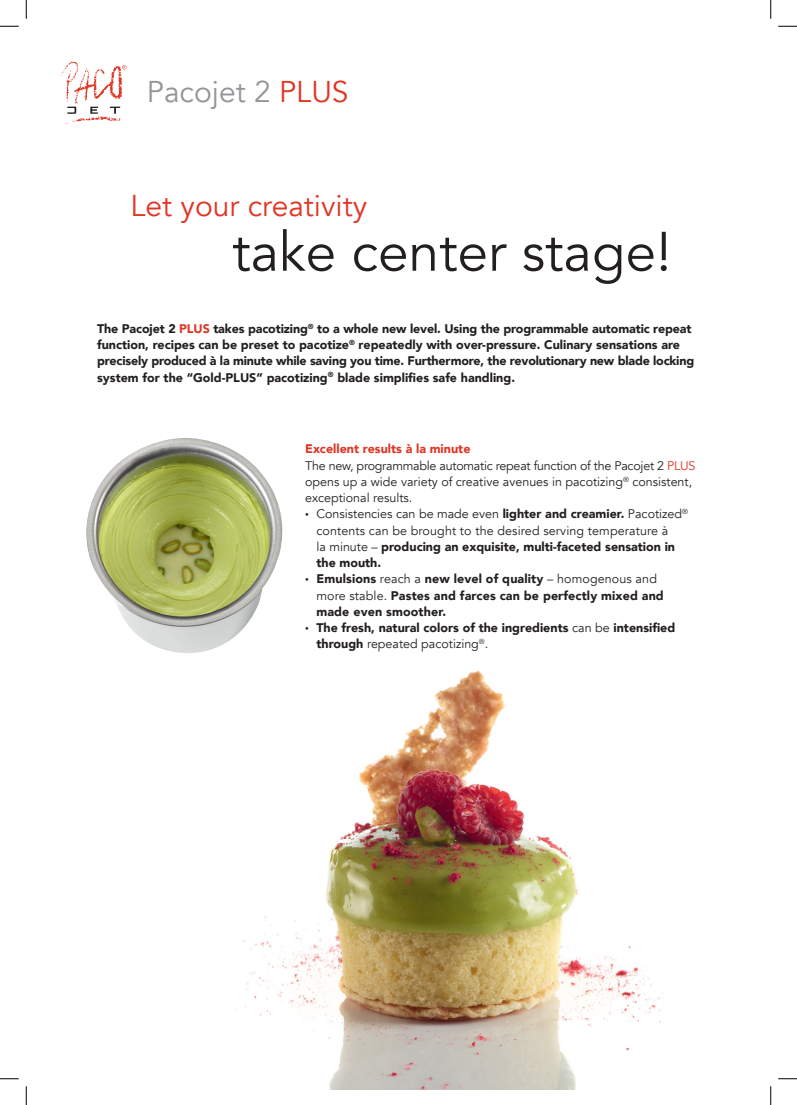
<style>
.page{position:relative;width:797px;height:1105px;background:#fff}
.page>*{position:absolute;margin:0;border:0;box-sizing:border-box;transform-origin:0 0}
.t1{font:55px "Avenir";color:#231f20}
.t2{font:30px "Avenir";color:#df3625}
.t3{font:30px "Avenir";color:#939598}
.t4{font:900 12.5px/16.2px "Avenir";color:#231f20}
.t5{font:12.5px "Avenir";color:#231f20}
.t6{font:12.5px "Avenir";letter-spacing:-.02em;color:#231f20}
.t7{font:900 12.5px "Avenir";color:#df3625}
.s1{color:#df3625}
.s2{font-size:7.5px}
.s3{font-weight:900}
.s4{font-weight:400}
.s5{font-weight:400;font-size:7.5px}
</style>
<div class="page">
<svg style="left:62px;top:62px;width:64px;height:62px"></svg>
<img style="left:86px;top:438px;width:197px;height:215px">
<img style="left:236px;top:670px;width:425px;height:419px">
<svg style="left:0;top:25px;width:19px;height:2px"></svg>
<svg style="left:778px;top:25px;width:19px;height:2px"></svg>
<svg style="left:0;top:1078px;width:19px;height:1px"></svg>
<svg style="left:778px;top:1078px;width:19px;height:1px"></svg>
<svg style="left:25px;top:0;width:2px;height:19px"></svg>
<svg style="left:25px;top:1086px;width:2px;height:19px"></svg>
<svg style="left:770px;top:0;width:1px;height:19px"></svg>
<svg style="left:770px;top:1086px;width:1px;height:19px"></svg>
<h2 class="t3" style="left:147px;top:79px;width:203px">Pacojet 2 <span class="s1">PLUS</span></h2>
<h2 class="t2" style="left:130px;top:193px;width:238px">Let your creativity</h2>
<h1 class="t1" style="left:232px;top:228px;width:440px">take center stage!</h1>
<p class="t4" style="left:97px;top:321px;width:598px">The Pacojet 2 <span class="s1">PLUS</span> takes pacotizing<sup>®</sup> to a whole new level. Using the programmable automatic repeat function, recipes can be preset to pacotize<sup>®</sup> repeatedly with over-pressure. Culinary sensations are precisely produced à la minute while saving you time. Furthermore, the revolutionary new blade locking system for the “Gold-PLUS” pacotizing<sup>®</sup> blade simplifies safe handling.</p>
<p class="t7" style="left:305px;top:444px;width:167px">Excellent results à la minute</p>
<p class="t6" style="left:305px;top:460px;width:391px">The new, programmable automatic repeat function of the Pacojet 2 <span class="s1">PLUS</span></p>
<p class="t5" style="left:305px;top:476px;width:388px">opens up a wide variety of creative avenues in pacotizing<sup>®</sup> consistent,</p>
<p class="t5" style="left:305px;top:492px;width:109px">exceptional results.</p>
<p class="t5" style="left:305px;top:509px;width:384px"><span class="s2">ï</span> Consistencies can be made even <span class="s3">lighter and creamier.</span> Pacotized<sup>®</sup></p>
<p class="t5" style="left:316px;top:525px;width:353px">contents can be brought to the desired serving temperature à</p>
<p class="t4" style="left:316px;top:539px;width:360px"><span class="s4">la minute –</span> producing an exquisite, multi-faceted sensation in</p>
<p class="t4" style="left:316px;top:556px;width:66px">the mouth.</p>
<p class="t4" style="left:305px;top:572px;width:353px"><span class="s5">ï</span> Emulsions <span class="s4">reach a</span> new level of quality <span class="s4">– homogenous and</span></p>
<p class="t4" style="left:316px;top:588px;width:349px"><span class="s4">more stable.</span> Pastes and farces can be perfectly mixed and</p>
<p class="t4" style="left:316px;top:604px;width:131px">made even smoother.</p>
<p class="t4" style="left:305px;top:621px;width:372px"><span class="s5">ï</span> The fresh, natural colors of the ingredients <span class="s4">can be</span> intensified</p>
<p class="t5" style="left:316px;top:639px;width:173px"><span class="s3">through</span> repeated pacotizing<sup>®</sup>.</p>
</div>
